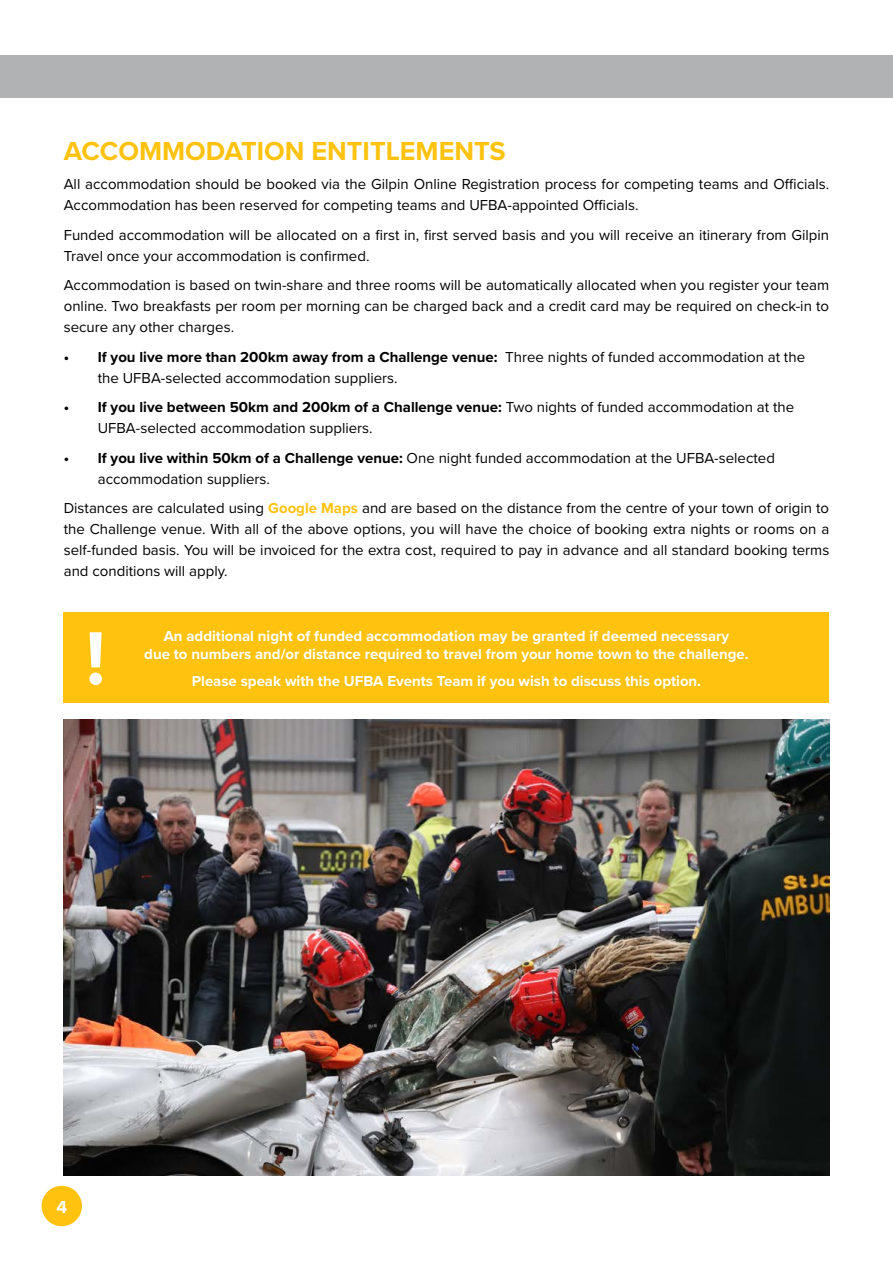
<style>
.page{position:relative;width:893px;height:1263px;background:#fff}
.page>*{position:absolute;margin:0;border:0;box-sizing:border-box;transform-origin:0 0}
.t1{font:700 78px "Proxima Nova";color:#fff}
.t2{font:700 27px "Proxima Nova";color:#ffc20e}
.t3{font:700 18px "Proxima Nova";color:#fff}
.t4{font:15px/21px "Proxima Nova";color:#000}
.t5{font:700 15px/18px "Proxima Nova";color:#fff;text-align:center}
.s1{font-weight:700}
.s2{font-weight:700;color:#ffc20e}
</style>
<div class="page">
<div style="left:42px;top:1186px;width:40px;height:40px;background:#ffc20e;border-radius:50%"></div>
<img style="left:64px;top:720px;width:765px;height:456px">
<div style="left:0;top:55px;width:893px;height:42px;background:#b0b2b4"></div>
<div style="left:64px;top:612px;width:765px;height:91px;background:#ffc20e"></div>
<h2 class="t2" style="left:64px;top:130px;width:444px">ACCOMMODATION ENTITLEMENTS</h2>
<p class="t4" style="left:64px;top:173px;width:767px">All accommodation should be booked via the Gilpin Online Registration process for competing teams and Officials.<br>Accommodation has been reserved for competing teams and UFBA-appointed Officials.</p>
<p class="t4" style="left:64px;top:223px;width:767px">Funded accommodation will be allocated on a first in, first served basis and you will receive an itinerary from Gilpin<br>Travel once your accommodation is confirmed.</p>
<p class="t4" style="left:64px;top:274px;width:767px;text-align:justify">Accommodation is based on twin-share and three rooms will be automatically allocated when you register your team online. Two breakfasts per room per morning can be charged back and a credit card may be required on check-in to secure any other charges.</p>
<p class="t4" style="left:98px;top:345px;width:709px;text-indent:-34px"><span class="s1">• If you live more than 200km away from a Challenge venue:</span> Three nights of funded accommodation at the the UFBA-selected accommodation suppliers.</p>
<p class="t4" style="left:98px;top:396px;width:698px;text-indent:-34px"><span class="s1">• If you live between 50km and 200km of a Challenge venue:</span> Two nights of funded accommodation at the<br>UFBA-selected accommodation suppliers.</p>
<p class="t4" style="left:98px;top:446px;width:679px;text-indent:-34px"><span class="s1">• If you live within 50km of a Challenge venue:</span> One night funded accommodation at the UFBA-selected accommodation suppliers.</p>
<p class="t4" style="left:64px;top:497px;width:767px;text-align:justify">Distances are calculated using <span class="s2">Google Maps</span> and are based on the distance from the centre of your town of origin to the Challenge venue. With all of the above options, you will have the choice of booking extra nights or rooms on a self-funded basis. You will be invoiced for the extra cost, required to pay in advance and all standard booking terms and conditions will apply.</p>
<h1 class="t1" style="left:86px;top:600px;width:21px">!</h1>
<p class="t5" style="left:144px;top:627px;width:606px">An additional night of funded accommodation may be granted if deemed necessary<br>due to numbers and/or distance required to travel from your home town to the challenge.</p>
<p class="t5" style="left:192px;top:671px;width:511px">Please speak with the UFBA Events Team if you wish to discuss this option.</p>
<p class="t3" style="left:56px;top:1194px;width:12px">4</p>
</div>
